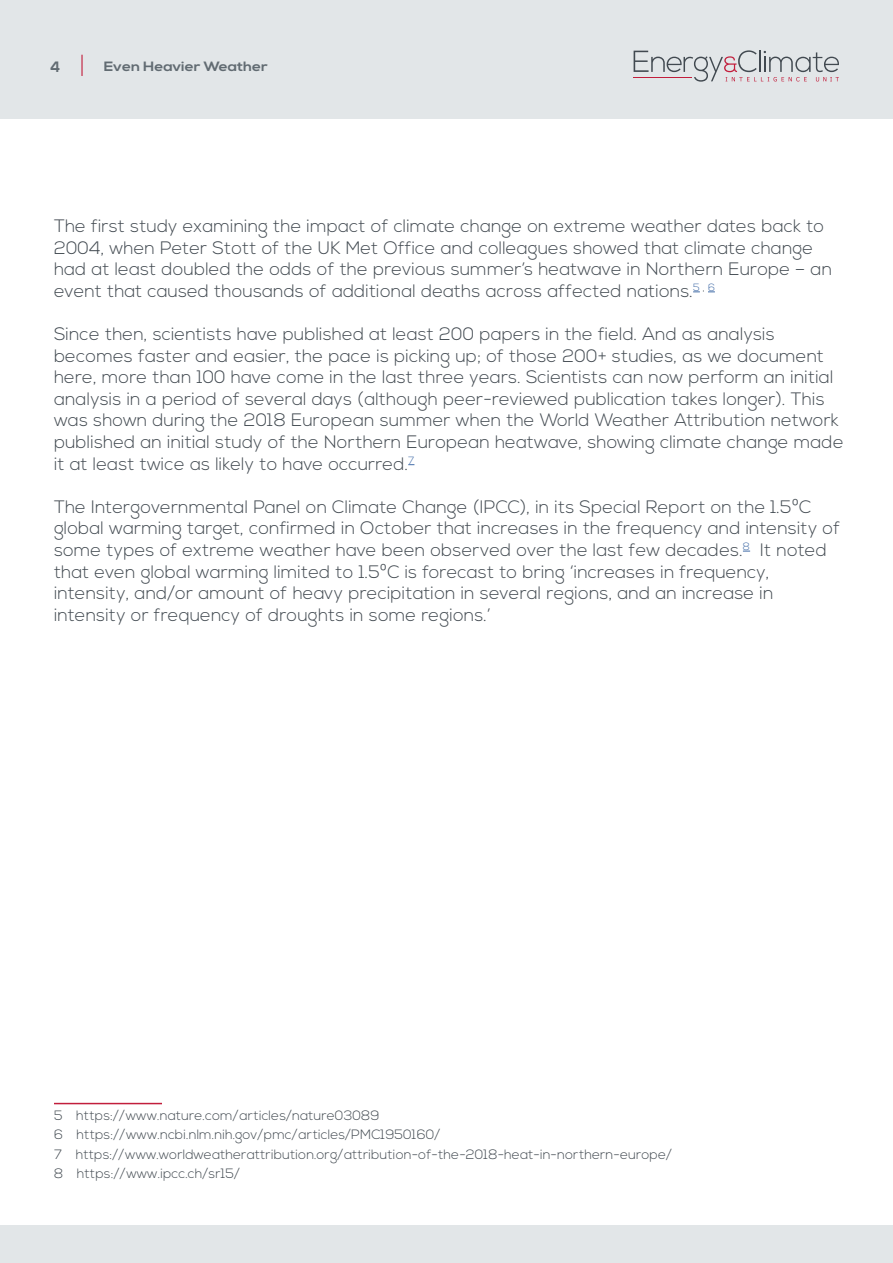
<style>
.page{position:relative;width:893px;height:1263px;background:#fff}
.page>*{position:absolute;margin:0;border:0;box-sizing:border-box;transform-origin:0 0}
.t1{font:300 18px/21.6px "Nexa";letter-spacing:.01em;color:#414950}
.t2{font:700 15px "Nexa";color:#2a363f}
.t3{font:300 13.5px "Nexa";letter-spacing:.01em;color:#414950}
.t4{font:700 13.5px "Nexa";color:#2a363f;scale:1.14 1}
</style>
<div class="page">
<div style="left:0;top:0;width:893px;height:118px;background:#e2e6e8"></div>
<hr style="left:81px;top:55px;width:2px;height:21px;background:#c21e3c">
<svg style="left:634px;top:50px;width:205px;height:32px"></svg>
<hr style="left:54px;top:1103px;width:108px;height:1px;background:#c21e3c">
<div style="left:0;top:1225px;width:893px;height:38px;background:#e2e6e8"></div>
<p class="t2" style="left:50px;top:59px;width:12px">4</p>
<p class="t4" style="left:104px;top:59px;width:145px">Even Heavier Weather</p>
<p class="t1" style="left:54px;top:216px;width:780px">The first study examining the impact of climate change on extreme weather dates back to 2004, when Peter Stott of the UK Met Office and colleagues showed that climate change had at least doubled the odds of the previous summer’s heatwave in Northern Europe – an event that caused thousands of additional deaths across affected nations.<sup>5</sup> <sup>,</sup> <sup>6</sup></p>
<p class="t1" style="left:54px;top:324px;width:722px">Since then, scientists have published at least 200 papers in the field. And as analysis</p>
<p class="t1" style="left:54px;top:345px;width:791px">becomes faster and easier, the pace is picking up; of those 200+ studies, as we document here, more than 100 have come in the last three years. Scientists can now perform an initial analysis in a period of several days (although peer-reviewed publication takes longer). This was shown during the 2018 European summer when the World Weather Attribution network published an initial study of the Northern European heatwave, showing climate change made it at least twice as likely to have occurred.<sup>7</sup></p>
<p class="t1" style="left:54px;top:497px;width:788px">The Intergovernmental Panel on Climate Change (IPCC), in its Special Report on the 1.5ºC global warming target, confirmed in October that increases in the frequency and intensity of some types of extreme weather have been observed over the last few decades.<sup>8</sup> It noted that even global warming limited to 1.5ºC is forecast to bring ‘increases in frequency,</p>
<p class="t1" style="left:54px;top:583px;width:721px">intensity, and/or amount of heavy precipitation in several regions, and an increase in</p>
<p class="t1" style="left:54px;top:605px;width:438px">intensity or frequency of droughts in some regions.’</p>
<p class="t3" style="left:54px;top:1107px;width:327px">5 https://www.nature.com/articles/nature03089</p>
<p class="t3" style="left:54px;top:1127px;width:388px">6 https://www.ncbi.nlm.nih.gov/pmc/articles/PMC1950160/</p>
<p class="t3" style="left:54px;top:1146px;width:620px">7 https://www.worldweatherattribution.org/attribution-of-the-2018-heat-in-northern-europe/</p>
<p class="t3" style="left:54px;top:1165px;width:188px">8 https://www.ipcc.ch/sr15/</p>
</div>
